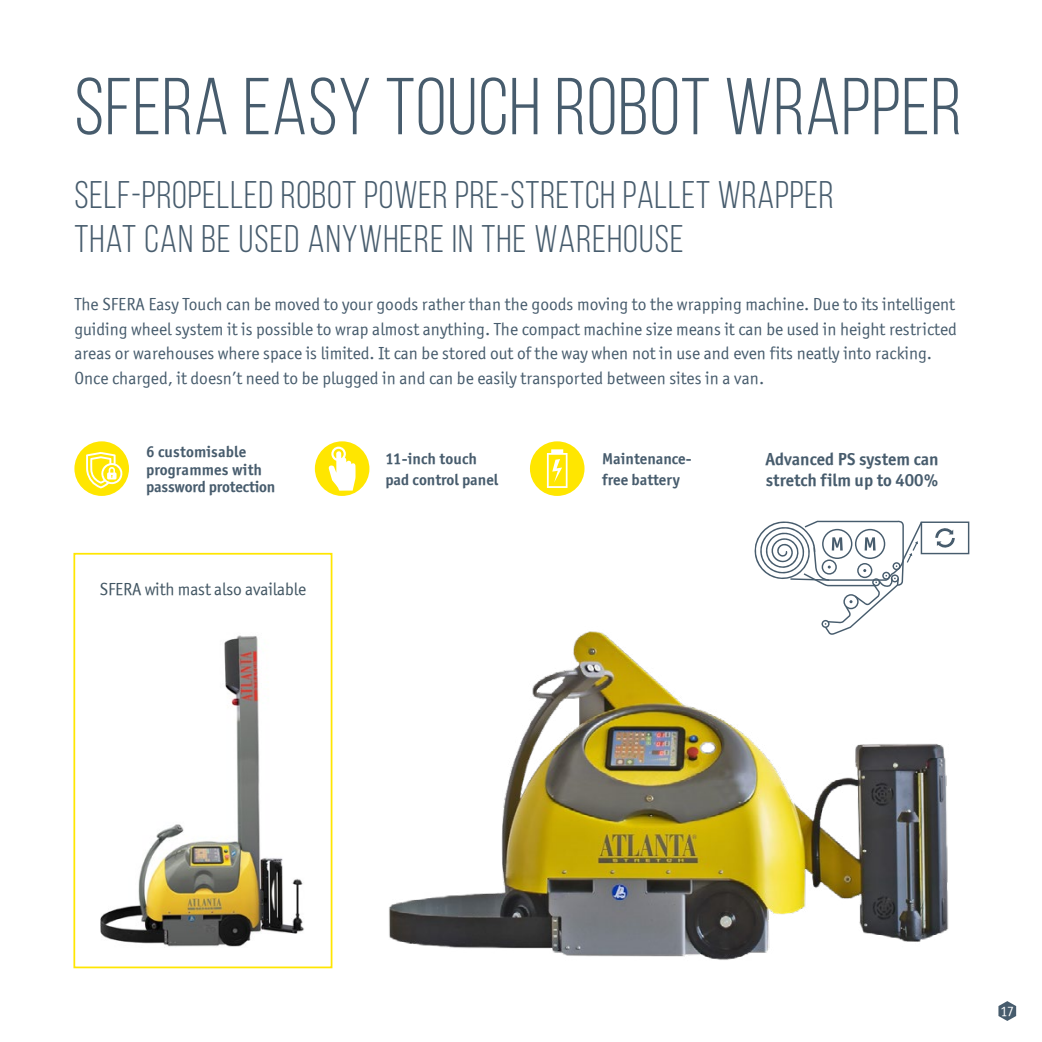
<style>
.page{position:relative;width:1042px;height:1042px;background:#fff}
.page>*{position:absolute;margin:0;border:0;box-sizing:border-box;transform-origin:0 0}
.t1{font:80.5px "Bebas Neue";letter-spacing:.01em;color:#475c6d}
.t2{font:38.5px/43.8px "Bebas Neue";letter-spacing:.02em;color:#475c6d}
.t3{font:17.5px/24.5px "Officina Sans ITCTT Book";color:#475c6d}
.t4{font:17.5px/21px "Officina Sans ITCTT Bold";color:#475c6d}
.t5{font:17.5px "Officina Sans ITCTT Book";letter-spacing:-.01em;color:#425663}
.t6{font:15.75px/21px "Officina Sans ITCTT Bold";color:#475c6d}
.t7{font:14px "Officina Sans ITCTT Book";color:#fff}
</style>
<div class="page">
<svg style="left:998px;top:1001px;width:18px;height:20px"></svg>
<img style="left:100px;top:635px;width:204px;height:312px">
<svg style="left:315px;top:441px;width:55px;height:55px"></svg>
<svg style="left:74px;top:441px;width:55px;height:55px"></svg>
<img style="left:389px;top:631px;width:560px;height:329px">
<svg style="left:754px;top:520px;width:215px;height:115px"></svg>
<div style="left:73px;top:553px;width:259px;height:415px;border:2px solid #ffe600"></div>
<svg style="left:530px;top:441px;width:54px;height:55px"></svg>
<h1 class="t1" style="left:74px;top:63px;width:889px">SFERA EASY TOUCH ROBOT WRAPPER</h1>
<h2 class="t2" style="left:74px;top:173px;width:761px">SELF-PROPELLED ROBOT POWER PRE-STRETCH PALLET WRAPPER<br>THAT CAN BE USED ANYWHERE IN THE WAREHOUSE</h2>
<p class="t3" style="left:74px;top:292px;width:884px">The SFERA Easy Touch can be moved to your goods rather than the goods moving to the wrapping machine. Due to its intelligent guiding wheel system it is possible to wrap almost anything. The compact machine size means it can be used in height restricted areas or warehouses where space is limited. It can be stored out of the way when not in use and even fits neatly into racking.<br>Once charged, it doesn’t need to be plugged in and can be easily transported between sites in a van.</p>
<p class="t6" style="left:146px;top:443px;width:131px;line-height:17.5px">6 customisable programmes with password protection</p>
<p class="t4" style="left:765px;top:448px;width:175px">Advanced PS system can stretch film up to 400%</p>
<p class="t6" style="left:385px;top:448px;width:114px">11-inch touch pad control panel</p>
<p class="t6" style="left:602px;top:448px;width:91px">Maintenance&shy;free battery</p>
<p class="t5" style="left:100px;top:579px;width:208px">SFERA with mast also available</p>
<p class="t7" style="left:1000px;top:1003px;width:15px">17</p>
</div>
